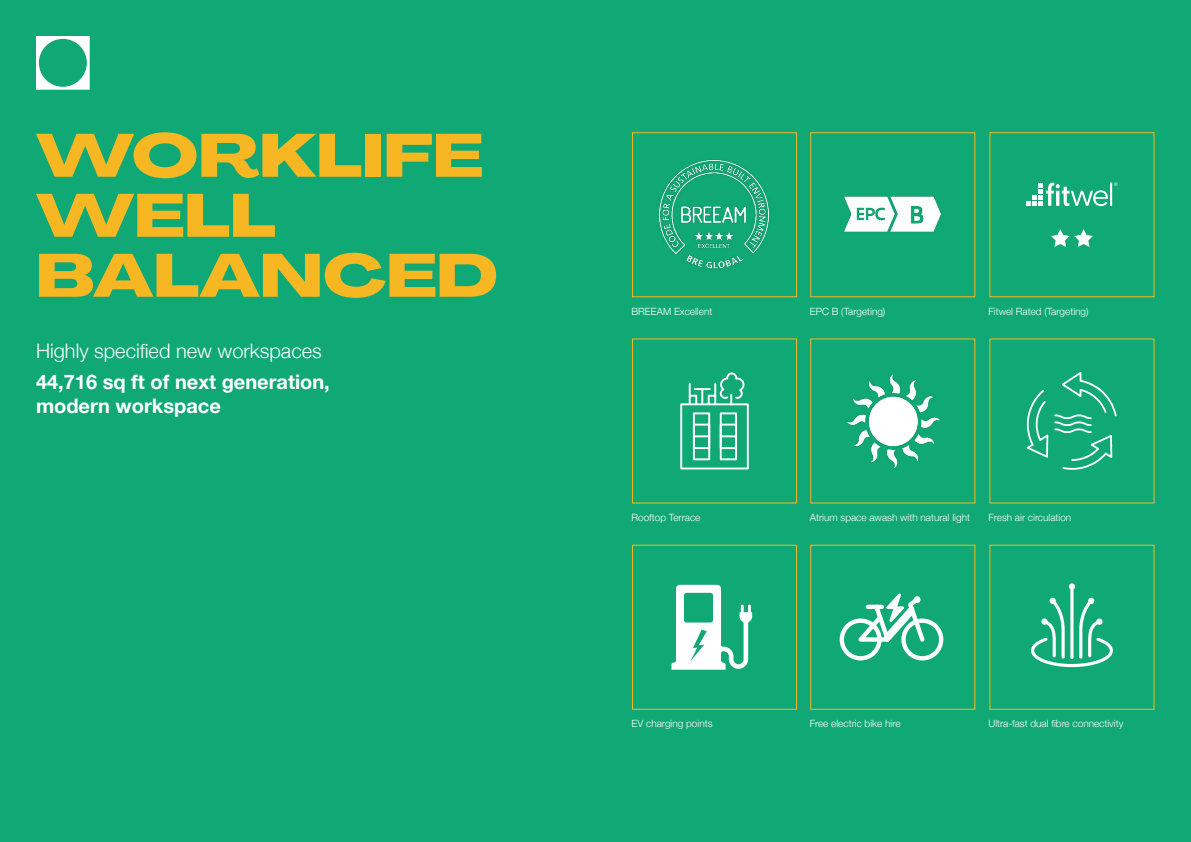
<style>
.page{position:relative;width:1191px;height:842px;background:#10a875}
.page>*{position:absolute;margin:0;border:0;box-sizing:border-box;transform-origin:0 0}
.t1{font:800 60px/60px "Agrandir Grand";color:#f7b722}
.t2{font:700 20px/24px "Helvetica Neue";color:#fff}
.t3{font:300 20px "Helvetica Neue";color:#fff}
.t4{font:300 10px "Helvetica Neue";color:#fff}
</style>
<div class="page">
<svg style="left:36px;top:36px;width:54px;height:54px"></svg>
<div style="left:632px;top:132px;width:165px;height:165px;border:1px solid #f7b722"></div>
<div style="left:632px;top:339px;width:165px;height:164px;border:1px solid #f7b722"></div>
<div style="left:632px;top:545px;width:165px;height:164px;border:1px solid #f7b722"></div>
<div style="left:810px;top:132px;width:165px;height:165px;border:1px solid #f7b722"></div>
<img style="left:659px;top:160px;width:110px;height:109px">
<img style="left:847px;top:374px;width:93px;height:94px">
<svg style="left:1026px;top:182px;width:91px;height:24px"></svg>
<svg style="left:1051px;top:229px;width:42px;height:18px"></svg>
<img style="left:844px;top:196px;width:98px;height:36px">
<svg style="left:680px;top:372px;width:69px;height:98px"></svg>
<svg style="left:1026px;top:390px;width:22px;height:68px"></svg>
<svg style="left:1054px;top:372px;width:62px;height:98px"></svg>
<svg style="left:671px;top:585px;width:81px;height:85px"></svg>
<svg style="left:839px;top:593px;width:105px;height:68px"></svg>
<svg style="left:1031px;top:583px;width:81px;height:84px"></svg>
<h1 class="t1" style="left:36px;top:126px;width:463px">WORKLIFE<br>WELL<br>BALANCED</h1>
<h2 class="t3" style="left:36px;top:335px;width:287px">Highly specified new workspaces</h2>
<h2 class="t2" style="left:36px;top:371px;width:295px">44,716 sq ft of next generation, modern workspace</h2>
<p class="t4" style="left:631px;top:303px;width:82px">BREEAM Excellent</p>
<p class="t4" style="left:631px;top:509px;width:70px">Rooftop Terrace</p>
<p class="t4" style="left:809px;top:303px;width:77px">EPC B (Targeting)</p>
<p class="t4" style="left:988px;top:303px;width:102px">Fitwel Rated (Targeting)</p>
<p class="t4" style="left:809px;top:509px;width:162px">Atrium space awash with natural light</p>
<p class="t4" style="left:988px;top:509px;width:84px">Fresh air circulation</p>
<p class="t4" style="left:631px;top:715px;width:82px">EV charging points</p>
<p class="t4" style="left:809px;top:715px;width:92px">Free electric bike hire</p>
<p class="t4" style="left:988px;top:715px;width:136px">Ultra-fast dual fibre connectivity</p>
</div>
